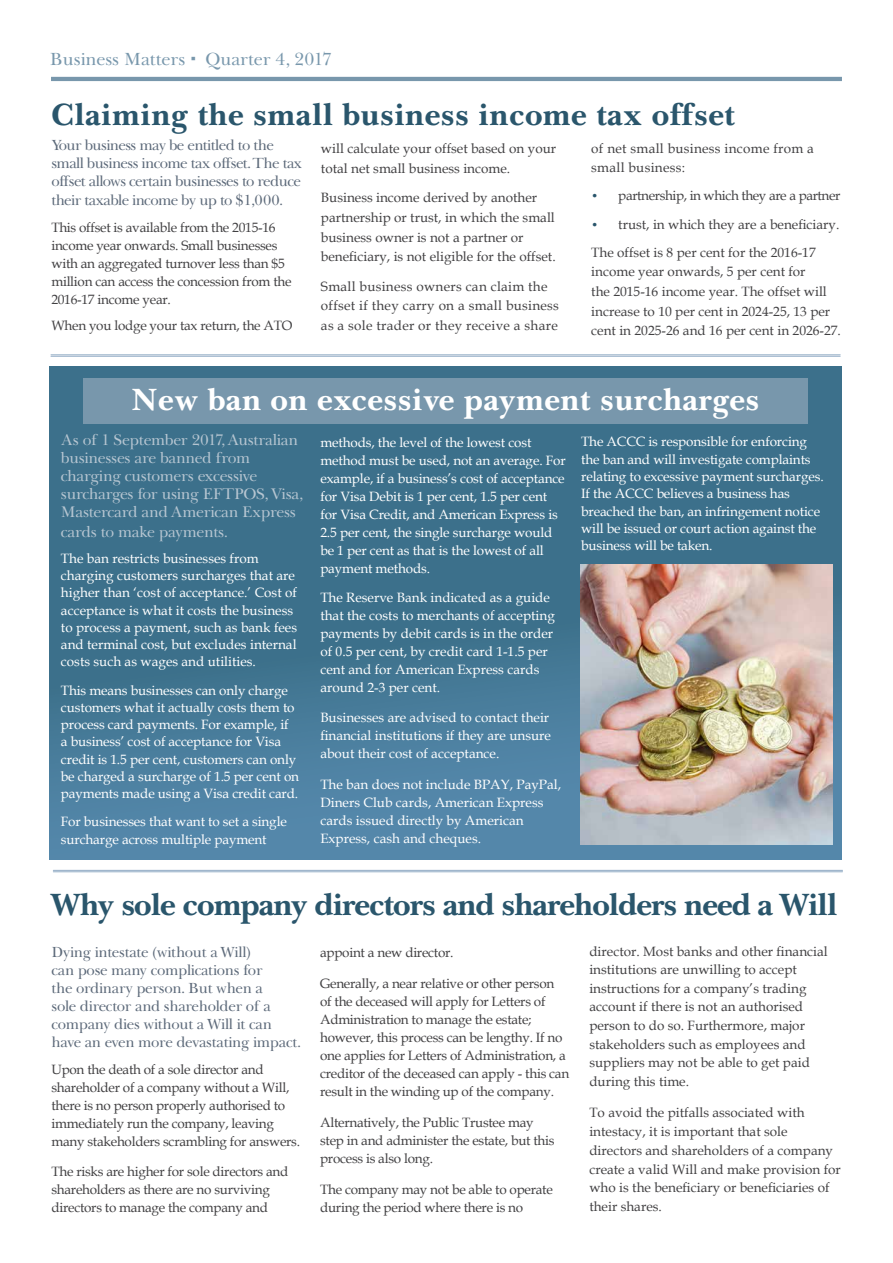
<style>
.page{position:relative;width:893px;height:1263px;background:#fff}
.page>*{position:absolute;margin:0;border:0;box-sizing:border-box;transform-origin:0 0}
.t1{font:700 31.5px "Baskerville Cyr LT Std";letter-spacing:-.035em;color:#2a566c}
.t2{font:700 31.5px "Baskerville Cyr LT Std";letter-spacing:.01em;color:#2a566c}
.t3{font:700 31.5px "Baskerville Cyr LT Std";letter-spacing:.01em;color:#fff}
.t4{font:18px "Baskerville Cyr LT Std Upright";letter-spacing:-.005em;color:#7897ac}
.t5{font:15.75px/18px "Baskerville Cyr LT Std Upright";letter-spacing:-.02em;color:#b6c5d1}
.t6{font:15px/18px "Baskerville Cyr LT Std Upright";letter-spacing:-.03em;color:#5d6a7a}
.t7{font:13.5px/17.2px "Book Antiqua";letter-spacing:-.01em;color:#fff}
.t8{font:13.5px/18px "Book Antiqua";letter-spacing:-.02em;color:#414042}
.t9{font:13.5px/19.6px "Book Antiqua";color:#414042}
.t10{font:13.5px/19.6px "Book Antiqua";letter-spacing:.02em;color:#414042}
.t11{font:13.5px "Book Antiqua";letter-spacing:-.03em;color:#414042}
.s1{font-size:12px;color:#2a566c}
</style>
<div class="page">
<hr style="left:51px;top:77px;width:791px;height:4px;background:#7897ac">
<div style="left:50px;top:366px;width:792px;height:493px;background:linear-gradient(to bottom,#356982,#5084a5)"></div>
<div style="left:83px;top:378px;width:725px;height:46px;background:#7897ac"></div>
<img style="left:581px;top:564px;width:252px;height:281px">
<hr style="left:53px;top:871px;width:789px;height:1px;background:#92acc5">
<hr style="left:53px;top:870px;width:789px;height:1px;background:#92acc5">
<hr style="left:51px;top:356px;width:789px;height:1px;background:#92acc5">
<hr style="left:51px;top:354px;width:789px;height:1px;background:#92acc5">
<h2 class="t4" style="left:50px;top:49px;width:284px">Business Matters Quarter 4, 2017</h2>
<h1 class="t2" style="left:51px;top:96px;width:685px">Claiming the small business income tax offset</h1>
<p class="t6" style="left:51px;top:136px;width:252px">Your business may be entitled to the small business income tax offset. The tax offset allows certain businesses to reduce</p>
<p class="t6" style="left:51px;top:192px;width:233px">their taxable income by up to $1,000.</p>
<p class="t8" style="left:51px;top:218px;width:242px">This offset is available from the 2015-16 income year onwards. Small businesses with an aggregated turnover less than $5 million can access the concession from the 2016-17 income year.</p>
<p class="t8" style="left:51px;top:316px;width:243px">When you lodge your tax return, the ATO</p>
<p class="t9" style="left:321px;top:139px;width:237px">will calculate your offset based on your total net small business income.</p>
<p class="t9" style="left:321px;top:188px;width:236px">Business income derived by another partnership or trust, in which the small business owner is not a partner or beneficiary, is not eligible for the offset.</p>
<p class="t10" style="left:321px;top:276px;width:239px">Small business owners can claim the offset if they carry on a small business as a sole trader or they receive a share</p>
<p class="t10" style="left:591px;top:138px;width:224px">of net small business income from a small business:</p>
<p class="t11" style="left:591px;top:186px;width:251px"><span class="s1">•</span> partnership, in which they are a partner</p>
<p class="t9" style="left:591px;top:210px;width:250px;line-height:28.2px"><span class="s1">•</span> trust, in which they are a beneficiary.<br>The offset is 8 per cent for the 2016-17</p>
<p class="t9" style="left:591px;top:262px;width:251px">income year onwards, 5 per cent for<br>the 2015-16 income year. The offset will increase to 10 per cent in 2024-25, 13 per cent in 2025-26 and 16 per cent in 2026-27.</p>
<h1 class="t3" style="left:132px;top:382px;width:629px">New ban on excessive payment surcharges</h1>
<p class="t5" style="left:61px;top:432px;width:244px">As of 1 September 2017, Australian businesses are banned from charging customers excessive surcharges for using EFTPOS, Visa,<br>Mastercard and American Express</p>
<p class="t5" style="left:61px;top:523px;width:169px">cards to make payments.</p>
<p class="t7" style="left:61px;top:549px;width:238px">The ban restricts businesses from charging customers surcharges that are higher than ‘cost of acceptance.’ Cost of acceptance is what it costs the business to process a payment, such as bank fees and terminal cost, but excludes internal costs such as wages and utilities.</p>
<p class="t7" style="left:61px;top:681px;width:240px">This means businesses can only charge customers what it actually costs them to process card payments. For example, if<br>a business’ cost of acceptance for Visa credit is 1.5 per cent, customers can only be charged a surcharge of 1.5 per cent on payments made using a Visa credit card.</p>
<p class="t7" style="left:61px;top:813px;width:227px">For businesses that want to set a single surcharge across multiple payment</p>
<p class="t7" style="left:320px;top:433px;width:247px;line-height:18px">methods, the level of the lowest cost method must be used, not an average. For example, if a business’s cost of acceptance for Visa Debit is 1 per cent, 1.5 per cent for Visa Credit, and American Express is 2.5 per cent, the single surcharge would be 1 per cent as that is the lowest of all payment methods.</p>
<p class="t7" style="left:320px;top:588px;width:236px;line-height:18px">The Reserve Bank indicated as a guide that the costs to merchants of accepting payments by debit cards is in the order of 0.5 per cent, by credit card 1-1.5 per cent and for American Express cards around 2-3 per cent.</p>
<p class="t7" style="left:320px;top:708px;width:232px;line-height:18px">Businesses are advised to contact their financial institutions if they are unsure about their cost of acceptance.</p>
<p class="t7" style="left:320px;top:775px;width:242px;line-height:18px">The ban does not include BPAY, PayPal, Diners Club cards, American Express cards issued directly by American Express, cash and cheques.</p>
<p class="t7" style="left:581px;top:433px;width:244px">The ACCC is responsible for enforcing the ban and will investigate complaints relating to excessive payment surcharges.<br>If the ACCC believes a business has breached the ban, an infringement notice will be issued or court action against the business will be taken.</p>
<h1 class="t1" style="left:50px;top:887px;width:789px">Why sole company directors and shareholders need a Will</h1>
<p class="t6" style="left:51px;top:943px;width:251px">Dying intestate (without a Will)<br>can pose many complications for<br>the ordinary person. But when a<br>sole director and shareholder of a company dies without a Will it can have an even more devastating impact.</p>
<p class="t8" style="left:51px;top:1060px;width:250px">Upon the death of a sole director and shareholder of a company without a Will, there is no person properly authorised to immediately run the company, leaving many stakeholders scrambling for answers.</p>
<p class="t8" style="left:51px;top:1162px;width:238px">The risks are higher for sole directors and shareholders as there are no surviving directors to manage the company and</p>
<p class="t8" style="left:320px;top:943px;width:135px">appoint a new director.</p>
<p class="t8" style="left:320px;top:974px;width:251px">Generally, a near relative or other person<br>of the deceased will apply for Letters of Administration to manage the estate; however, this process can be lengthy. If no one applies for Letters of Administration, a creditor of the deceased can apply - this can result in the winding up of the company.</p>
<p class="t8" style="left:320px;top:1113px;width:236px">Alternatively, the Public Trustee may step in and administer the estate, but this process is also long.</p>
<p class="t8" style="left:320px;top:1179px;width:234px">The company may not be able to operate during the period where there is no</p>
<p class="t9" style="left:589px;top:941px;width:240px;line-height:18.6px">director. Most banks and other financial institutions are unwilling to accept instructions for a company’s trading account if there is not an authorised person to do so. Furthermore, major stakeholders such as employees and suppliers may not be able to get paid during this time.</p>
<p class="t9" style="left:589px;top:1103px;width:253px;line-height:18.8px">To avoid the pitfalls associated with intestacy, it is important that sole directors and shareholders of a company create a valid Will and make provision for who is the beneficiary or beneficiaries of their shares.</p>
</div>
